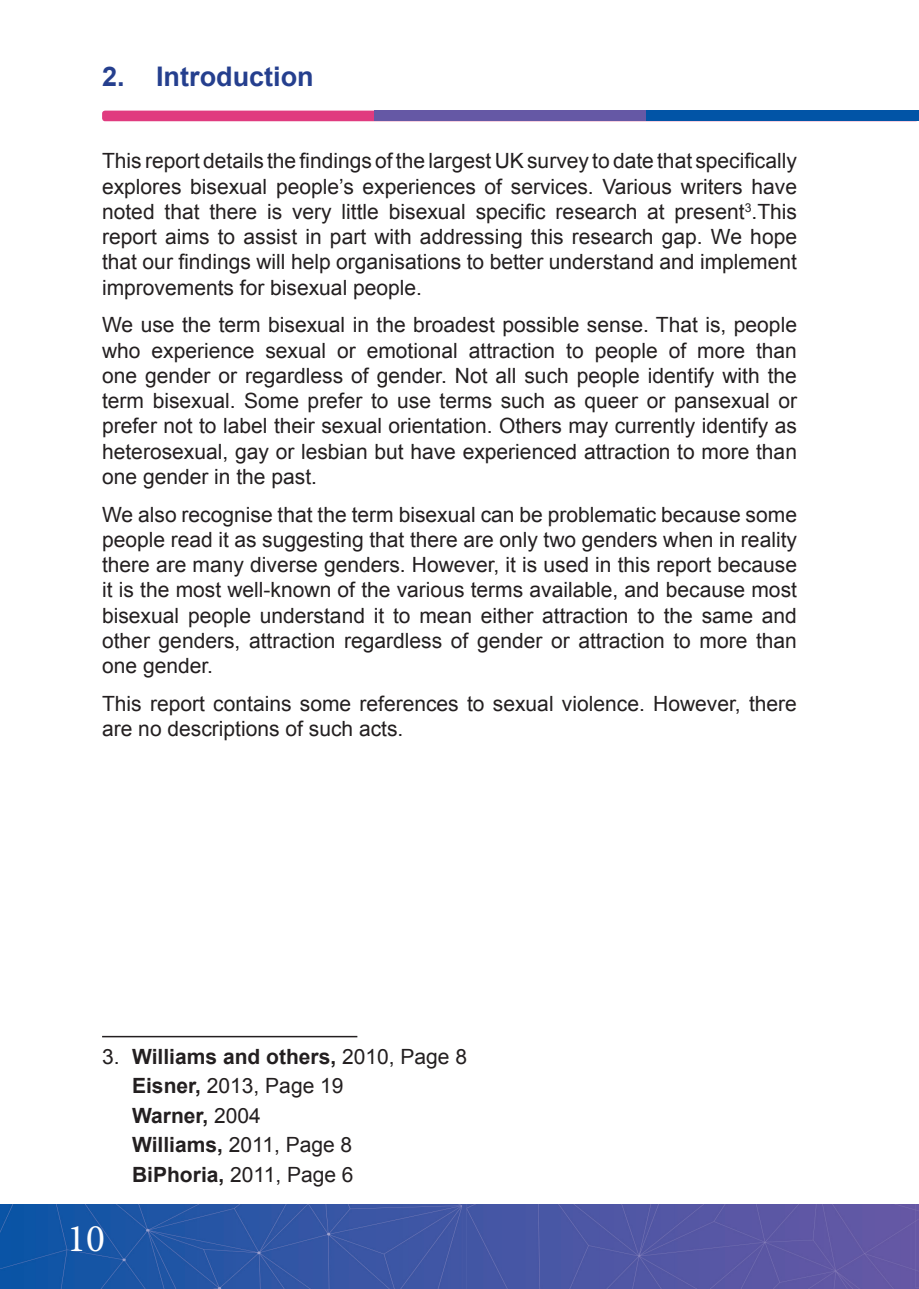
<style>
.page{position:relative;width:919px;height:1289px;background:#fff}
.page>*{position:absolute;margin:0;border:0;box-sizing:border-box;transform-origin:0 0}
.t1{font:39.3px "Minion Pro";color:#fff}
.t2{font:700 27px "Arial";color:#253f8e}
.bold{font:21px/25.2px "Arial";color:#231f20;text-align:justify}
.bold-2{font:700 21px "Arial";color:#231f20}
.s1{font-weight:400}
.s2{font-weight:700}
</style>
<div class="page">
<img style="left:0;top:1204px;width:918px;height:84px">
<div style="left:102px;top:111px;width:816px;height:10px;background:#e03b7f;border-radius:3px"></div>
<div style="left:374px;top:111px;width:544px;height:10px;background:#6558a5"></div>
<div style="left:646px;top:111px;width:272px;height:10px;background:#0154a6"></div>
<hr style="left:102px;top:1035px;width:255px;height:2px;background:#231f20">
<p class="t2" style="left:102px;top:59px;width:213px">2. Introduction</p>
<p class="bold" style="left:102px;top:149px;width:696px">This report details the findings of the largest UK survey to date that specifically explores bisexual people’s experiences of services. Various writers have noted that there is very little bisexual specific research at present<sup>3</sup>.This report aims to assist in part with addressing this research gap. We hope that our findings will help organisations to better understand and implement improvements for bisexual people.</p>
<p class="bold" style="left:102px;top:313px;width:696px">We use the term bisexual in the broadest possible sense. That is, people who experience sexual or emotional attraction to people of more than one gender or regardless of gender. Not all such people identify with the term bisexual. Some prefer to use terms such as queer or pansexual or prefer not to label their sexual orientation. Others may currently identify as heterosexual, gay or lesbian but have experienced attraction to more than one gender in the past.</p>
<p class="bold" style="left:102px;top:502px;width:696px">We also recognise that the term bisexual can be problematic because some people read it as suggesting that there are only two genders when in reality there are many diverse genders. However, it is used in this report because it is the most well-known of the various terms available, and because most bisexual people understand it to mean either attraction to the same and other genders, attraction regardless of gender or attraction to more than one gender.</p>
<p class="bold" style="left:102px;top:691px;width:696px">This report contains some references to sexual violence. However, there are no descriptions of such acts.</p>
<p class="bold-2" style="left:102px;top:1042px;width:366px"><span class="s1">3.</span> Williams and others, <span class="s1">2010, Page 8</span></p>
<p class="bold" style="left:132px;top:1073px;width:213px"><span class="s2">Eisner,</span> 2013, Page 19</p>
<p class="bold-2" style="left:132px;top:1101px;width:130px">Warner, <span class="s1">2004</span></p>
<p class="bold" style="left:132px;top:1132px;width:222px"><span class="s2">Williams,</span> 2011, Page 8</p>
<p class="bold" style="left:132px;top:1162px;width:223px"><span class="s2">BiPhoria,</span> 2011, Page 6</p>
<h1 class="t1" style="left:67px;top:1211px;width:39px">10</h1>
</div>
